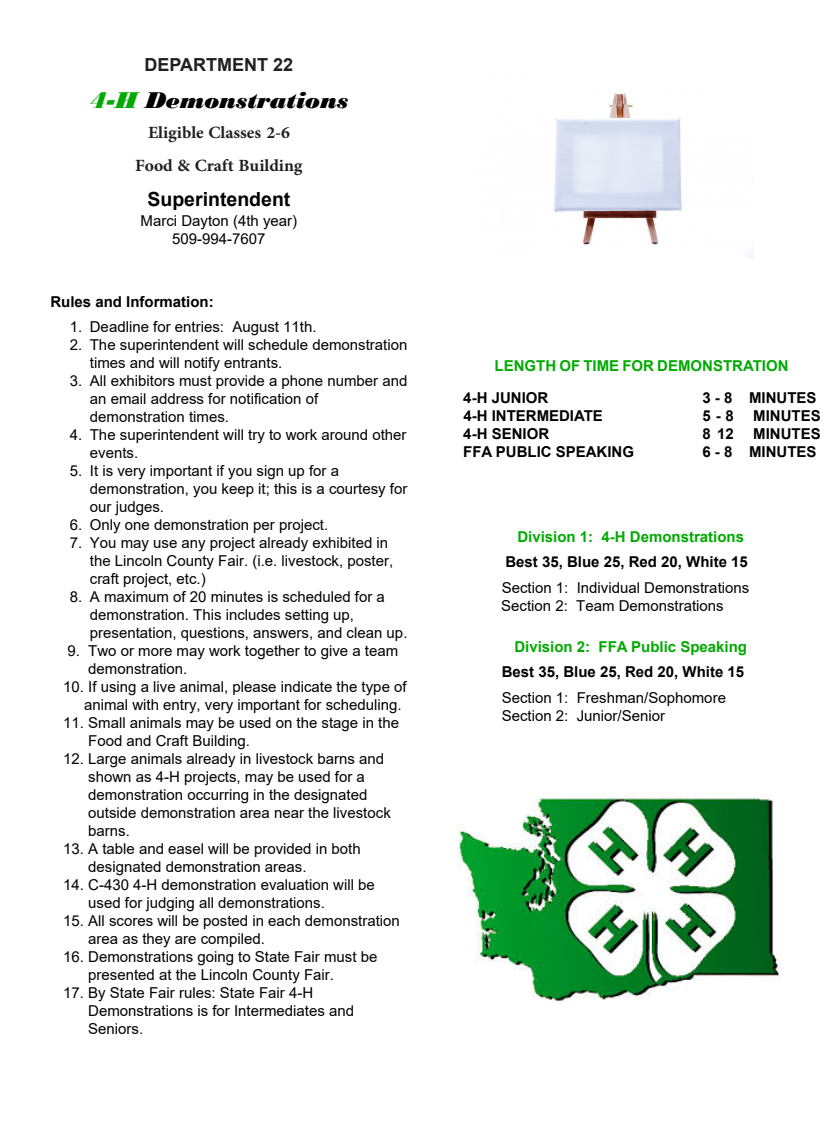
<style>
.page{position:relative;width:837px;height:1134px;background:#fff}
.page>*{position:absolute;margin:0;border:0;box-sizing:border-box;transform-origin:0 0}
.t1{font:700 24px/33.2px "Adobe Arabic";color:#231f20;text-align:center}
.t2{font:italic 24px "Bodoni MT Black";color:#000}
.t3{font:700 19.5px "Arial";color:#000}
.t4{font:700 18px "Arial";color:#231f20}
.t5{font:15px/18px "Arial";color:#000}
.t6{font:700 15px/18px "Arial";color:#000}
.t7{font:700 15px "Arial";color:#0a0}
.s1{color:#0a0}
</style>
<div class="page">
<img style="left:458px;top:796px;width:323px;height:206px">
<img style="left:554px;top:93px;width:199px;height:165px">
<p class="t4" style="left:145px;top:52px;width:150px">DEPARTMENT 22</p>
<h1 class="t2" style="left:90px;top:86px;width:260px"><span class="s1">4-H</span> Demonstrations</h1>
<h1 class="t1" style="left:135px;top:113px;width:169px">Eligible Classes 2-6<br>Food &amp; Craft Building</h1>
<h2 class="t3" style="left:147px;top:185px;width:145px">Superintendent</h2>
<p class="t5" style="left:141px;top:211px;width:158px;text-align:center">Marci Dayton (4th year)<br>509-994-7607</p>
<p class="t6" style="left:50px;top:293px;width:165px">Rules and Information:</p>
<p class="t5" style="left:70px;top:318px;width:248px">1. Deadline for entries: August 11th.</p>
<p class="t5" style="left:90px;top:336px;width:319px;text-indent:-20px">2. The superintendent will schedule demonstration times and will notify entrants.</p>
<p class="t5" style="left:90px;top:372px;width:319px;text-indent:-20px">3. All exhibitors must provide a phone number and an email address for notification of demonstration times.</p>
<p class="t5" style="left:90px;top:426px;width:318px;text-indent:-20px">4. The superintendent will try to work around other events.</p>
<p class="t5" style="left:90px;top:462px;width:319px;text-indent:-20px">5. It is very important if you sign up for a demonstration, you keep it; this is a courtesy for our judges.</p>
<p class="t5" style="left:70px;top:516px;width:260px">6. Only one demonstration per project.</p>
<p class="t5" style="left:90px;top:534px;width:305px;text-indent:-20px">7. You may use any project already exhibited in the Lincoln County Fair. (i.e. livestock, poster, craft project, etc.)</p>
<p class="t5" style="left:90px;top:588px;width:319px;text-indent:-20px">8. A maximum of 20 minutes is scheduled for a demonstration. This includes setting up, presentation, questions, answers, and clean up.</p>
<p class="t5" style="left:88px;top:642px;width:312px;text-indent:-21px">9. Two or more may work together to give a team demonstration.</p>
<p class="t5" style="left:84px;top:678px;width:324px;text-indent:-21px">10. If using a live animal, please indicate the type of animal with entry, very important for scheduling.</p>
<p class="t5" style="left:88px;top:714px;width:312px;text-indent:-25px">11. Small animals may be used on the stage in the<br>Food and Craft Building.</p>
<p class="t5" style="left:88px;top:750px;width:304px;text-indent:-25px">12. Large animals already in livestock barns and shown as 4-H projects, may be used for a demonstration occurring in the designated outside demonstration area near the livestock barns.</p>
<p class="t5" style="left:88px;top:840px;width:274px;text-indent:-25px">13. A table and easel will be provided in both designated demonstration areas.</p>
<p class="t5" style="left:88px;top:876px;width:288px;text-indent:-25px">14. C-430 4-H demonstration evaluation will be used for judging all demonstrations.</p>
<p class="t5" style="left:88px;top:912px;width:313px;text-indent:-25px">15. All scores will be posted in each demonstration area as they are compiled.</p>
<p class="t5" style="left:88px;top:948px;width:291px;text-indent:-25px">16. Demonstrations going to State Fair must be presented at the Lincoln County Fair.</p>
<p class="t5" style="left:88px;top:984px;width:267px;text-indent:-25px">17. By State Fair rules: State Fair 4-H<br>Demonstrations is for Intermediates and<br>Seniors.</p>
<p class="t7" style="left:495px;top:355px;width:296px">LENGTH OF TIME FOR DEMONSTRATION</p>
<p class="t6" style="left:463px;top:389px;width:172px">4-H JUNIOR<br>4-H INTERMEDIATE<br>4-H SENIOR<br>FFA PUBLIC SPEAKING</p>
<p class="t6" style="left:702px;top:389px;width:116px">3 - 8 MINUTES<br>5 - 8</p>
<p class="t6" style="left:753px;top:407px;width:69px">MINUTES</p>
<p class="t6" style="left:702px;top:425px;width:120px;text-align:right">MINUTES<br>6 - 8 MINUTES</p>
<p class="t6" style="left:702px;top:425px;width:33px">8 12</p>
<p class="t7" style="left:517px;top:526px;width:228px">Division 1: 4-H Demonstrations</p>
<p class="t6" style="left:505px;top:553px;width:244px">Best 35, Blue 25, Red 20, White 15</p>
<p class="t5" style="left:501px;top:578px;width:250px">Section 1: Individual Demonstrations<br>Section 2: Team Demonstrations</p>
<p class="t7" style="left:514px;top:636px;width:234px">Division 2: FFA Public Speaking</p>
<p class="t6" style="left:502px;top:663px;width:244px">Best 35, Blue 25, Red 20, White 15</p>
<p class="t5" style="left:502px;top:688px;width:226px">Section 1: Freshman/Sophomore<br>Section 2: Junior/Senior</p>
</div>
